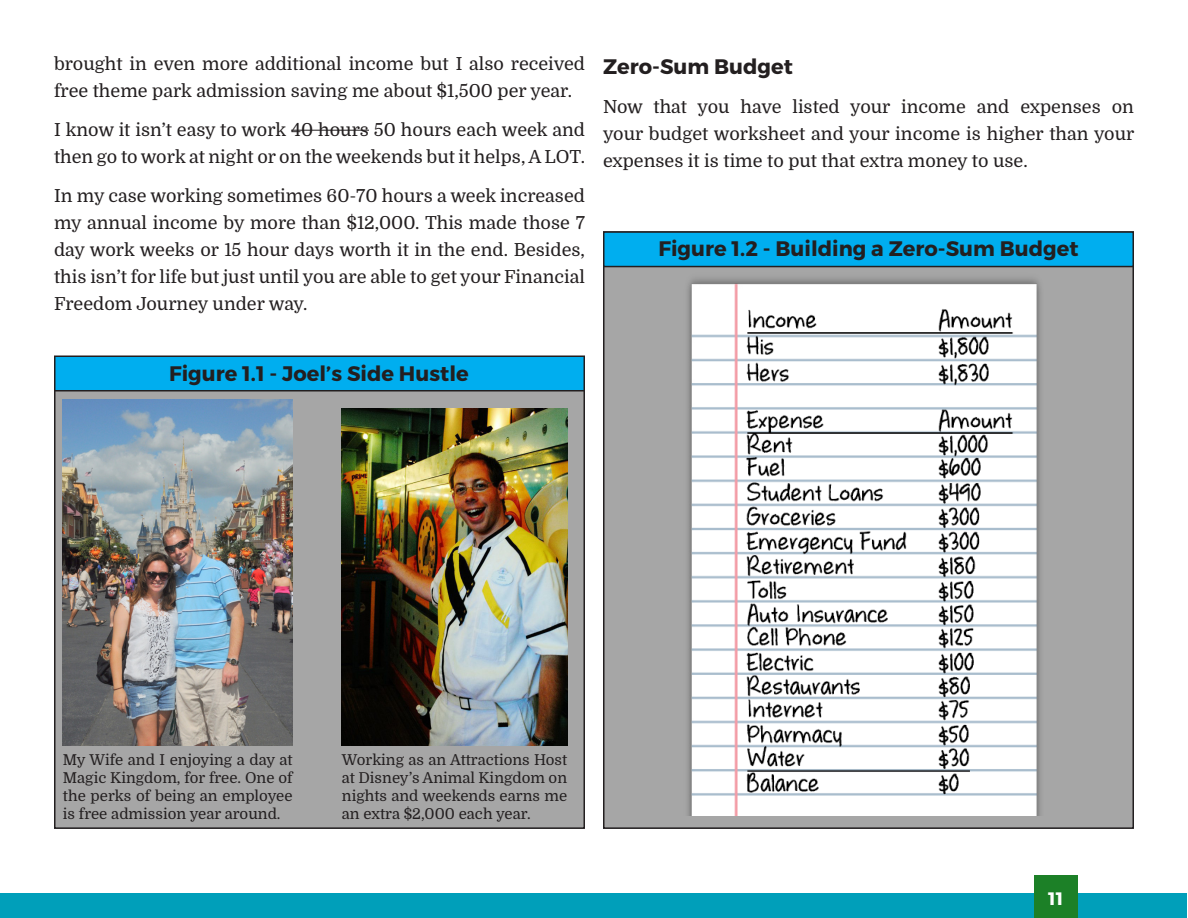
<style>
.page{position:relative;width:1188px;height:918px;background:#fff}
.page>*{position:absolute;margin:0;border:0;box-sizing:border-box;transform-origin:0 0}
.t1{font:700 21px "Montserrat";color:#231f20}
.t2{font:18px/27px "Domine";color:#231f20}
.t3{font:700 18px "Montserrat";color:#fff}
.t4{font:15px/18px "Domine";color:#231f20;text-align:justify}
</style>
<div class="page">
<div style="left:1px;top:894px;width:1186px;height:24px;background:#009fba"></div>
<div style="left:1034px;top:876px;width:43px;height:42px;background:#1c8027"></div>
<hr style="left:291px;top:130px;width:78px;height:1px;background:#231f20">
<div style="left:55px;top:357px;width:529px;height:471px;background:#a6a6a6"></div>
<div style="left:55px;top:356px;width:529px;height:35px;background:#00aeef"></div>
<div style="left:54px;top:356px;width:531px;height:36px;border:2px solid #231f20"></div>
<img style="left:342px;top:409px;width:225px;height:336px">
<img style="left:63px;top:399px;width:230px;height:346px">
<div style="left:604px;top:232px;width:529px;height:596px;background:#a6a6a6"></div>
<img style="left:688px;top:278px;width:353px;height:537px">
<div style="left:604px;top:232px;width:529px;height:35px;background:#00aeef"></div>
<div style="left:603px;top:231px;width:531px;height:36px;border:2px solid #231f20"></div>
<p class="t2" style="left:54px;top:51px;width:533px">brought in even more additional income but I also received free theme park admission saving me about $1,500 per year.</p>
<p class="t2" style="left:54px;top:117px;width:533px">I know it isn’t easy to work 40 hours 50 hours each week and then go to work at night or on the weekends but it helps, A LOT.</p>
<p class="t2" style="left:54px;top:183px;width:533px;text-align:justify">In my case working sometimes 60-70 hours a week increased my annual income by more than $12,000. This made those 7 day work weeks or 15 hour days worth it in the end. Besides, this isn’t for life but just until you are able to get your Financial Freedom Journey under way.</p>
<p class="t1" style="left:603px;top:54px;width:191px">Zero-Sum Budget</p>
<p class="t2" style="left:603px;top:94px;width:533px;text-align:justify">Now that you have listed your income and expenses on your budget worksheet and your income is higher than your expenses it is time to put that extra money to use.</p>
<p class="t1" style="left:658px;top:236px;width:422px">Figure 1.2 - Building a Zero-Sum Budget</p>
<p class="t1" style="left:169px;top:360px;width:301px">Figure 1.1 - Joel’s Side Hustle</p>
<p class="t4" style="left:63px;top:751px;width:231px">My Wife and I enjoying a day at Magic Kingdom, for free. One of the perks of being an employee is free admission year around.</p>
<p class="t4" style="left:342px;top:751px;width:227px">Working as an Attractions Host at Disney’s Animal Kingdom on nights and weekends earns me an extra $2,000 each year.</p>
<p class="t3" style="left:1048px;top:888px;width:16px">11</p>
</div>
